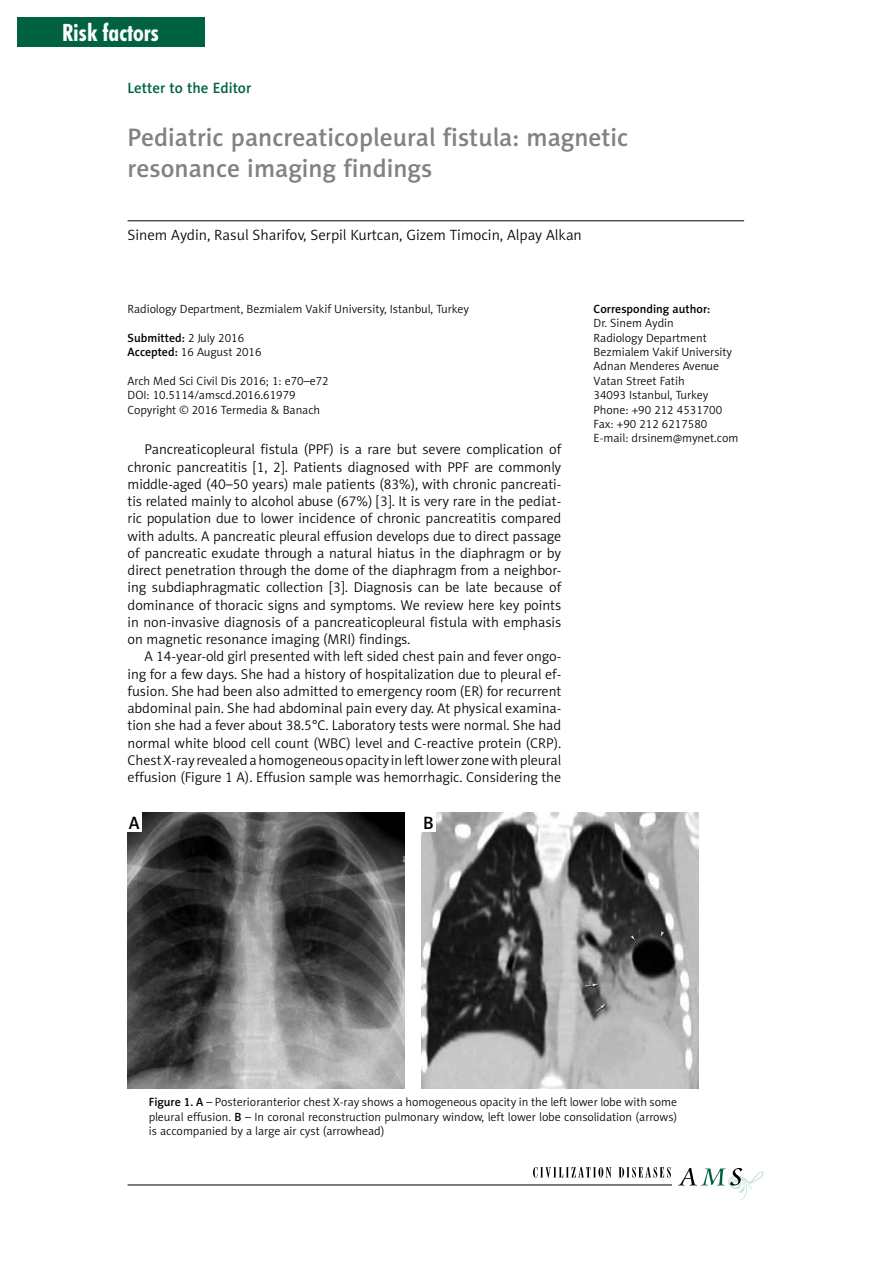
<style>
.page{position:relative;width:893px;height:1263px;background:#fff}
.page>*{position:absolute;margin:0;border:0;box-sizing:border-box;transform-origin:0 0}
.t1{font:25.5px/30.6px "Naomi Sans EFN Medium";color:#808285}
.t2{font:24px "Futura Bd Cn PL Regular A";color:#fff}
.t3{font:18px "Naomi Sans EFN Medium";color:#000}
.t4{font:15px "Naomi Sans EFN Light";color:#000}
.t5{font:15px "Naomi Sans EFN Medium";color:#006243}
.t6{font:14.25px/17.2px "Naomi Sans EFN Light";color:#000;text-align:justify}
.t7{font:12px/14.4px "Naomi Sans EFN Light";color:#000}
.t8{font:12px "Naomi Sans EFN Medium";color:#000}
.s1{font-family:"Naomi Sans EFN Light"}
.s2{font-family:"Naomi Sans EFN Medium"}
</style>
<div class="page">
<div style="left:17px;top:17px;width:187px;height:30px;background:#006243"></div>
<hr style="left:128px;top:1184px;width:616px;height:1px;background:#000">
<div style="left:672px;top:1161px;width:93px;height:40px;background:#fff"></div>
<svg style="left:678px;top:1168px;width:86px;height:32px"></svg>
<svg style="left:533px;top:1167px;width:78px;height:10px"></svg>
<svg style="left:619px;top:1167px;width:52px;height:10px"></svg>
<hr style="left:128px;top:220px;width:616px;height:1px;background:#000">
<img style="left:128px;top:812px;width:277px;height:277px">
<img style="left:421px;top:812px;width:277px;height:276px">
<div style="left:127px;top:812px;width:14px;height:20px;background:#fff"></div>
<div style="left:421px;top:812px;width:14px;height:20px;background:#fff"></div>
<h2 class="t2" style="left:62px;top:18px;width:98px">Risk factors</h2>
<p class="t5" style="left:128px;top:79px;width:125px">Letter to the Editor</p>
<h1 class="t1" style="left:128px;top:122px;width:502px">Pediatric pancreaticopleural fistula: magnetic resonance imaging findings</h1>
<p class="t4" style="left:128px;top:227px;width:456px">Sinem Aydin, Rasul Sharifov, Serpil Kurtcan, Gizem Timocin, Alpay Alkan</p>
<p class="t7" style="left:128px;top:302px;width:343px">Radiology Department, Bezmialem Vakif University, Istanbul, Turkey</p>
<p class="t8" style="left:128px;top:330px;width:118px">Submitted: <span class="s1">2 July 2016</span></p>
<p class="t7" style="left:128px;top:345px;width:136px"><span class="s2">Accepted:</span> 16 August 2016</p>
<p class="t7" style="left:128px;top:374px;width:203px">Arch Med Sci Civil Dis 2016; 1: e70–e72<br>DOI: 10.5114/amscd.2016.61979<br>Copyright © 2016 Termedia &amp; Banach</p>
<p class="t6" style="left:128px;top:441px;width:435px;text-indent:17px">Pancreaticopleural fistula (PPF) is a rare but severe complication of chronic pancreatitis [1, 2]. Patients diagnosed with PPF are commonly middle-aged (40–50 years) male patients (83%), with chronic pancreati&shy;tis related mainly to alcohol abuse (67%) [3]. It is very rare in the pediat&shy;ric population due to lower incidence of chronic pancreatitis compared with adults. A pancreatic pleural effusion develops due to direct passage of pancreatic exudate through a natural hiatus in the diaphragm or by direct penetration through the dome of the diaphragm from a neighbor&shy;ing subdiaphragmatic collection [3]. Diagnosis can be late because of dominance of thoracic signs and symptoms. We review here key points in non-invasive diagnosis of a pancreaticopleural fistula with emphasis on magnetic resonance imaging (MRI) findings.</p>
<p class="t6" style="left:128px;top:648px;width:435px;text-indent:17px">A 14-year-old girl presented with left sided chest pain and fever ongo&shy;ing for a few days. She had a history of hospitalization due to pleural ef&shy;fusion. She had been also admitted to emergency room (ER) for recurrent abdominal pain. She had abdominal pain every day. At physical examina&shy;tion she had a fever about 38.5°C. Laboratory tests were normal. She had normal white blood cell count (WBC) level and C-reactive protein (CRP).<br>Chest X-ray revealed a homogeneous opacity in left lower zone with pleural effusion (Figure 1 A). Effusion sample was hemorrhagic. Considering the</p>
<p class="t3" style="left:129px;top:812px;width:12px">A</p>
<p class="t3" style="left:423px;top:812px;width:12px">B</p>
<p class="t8" style="left:594px;top:302px;width:118px">Corresponding author:</p>
<p class="t7" style="left:594px;top:316px;width:146px">Dr. Sinem Aydin<br>Radiology Department<br>Bezmialem Vakif University<br>Adnan Menderes Avenue<br>Vatan Street Fatih<br>34093 Istanbul, Turkey<br>Phone: +90 212 4531700<br>Fax: +90 212 6217580<br>E-mail: drsinem@mynet.com</p>
<p class="t7" style="left:149px;top:1095px;width:530px;text-align:justify"><span class="s2">Figure 1. A</span> – Posterioranterior chest X-ray shows a homogeneous opacity in the left lower lobe with some pleural effusion. <span class="s2">B</span> – In coronal reconstruction pulmonary window, left lower lobe consolidation (arrows) is accompanied by a large air cyst (arrowhead)</p>
</div>
